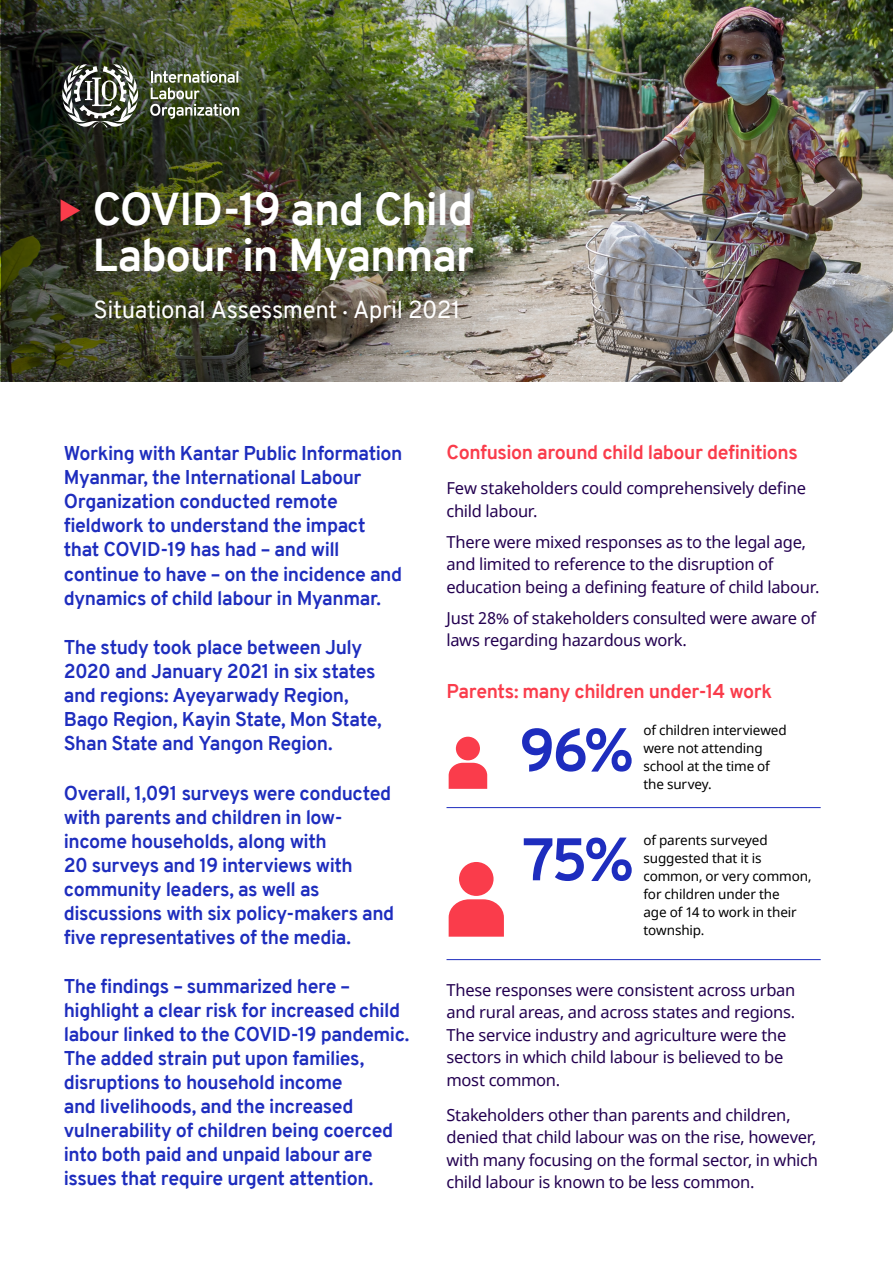
<style>
.page{position:relative;width:893px;height:1263px;background:#fff}
.page>*{position:absolute;margin:0;border:0;box-sizing:border-box;transform-origin:0 0}
.Factsheet_-Number_xx{font:700 60px "Overpass";color:#1e2dbe}
.Fact_sheet_A4-_Cover{font:700 45px "Overpass";letter-spacing:-.03em;color:#fff}
.Book_160x240_-_Cover{font:24px "Overpass";letter-spacing:-.015em;color:#fff}
.Fact_sheet_A4_-_head{font:700 19.5px/24px "Overpass";letter-spacing:-.02em;color:#1e2dbe}
.Fact_sheet_A4_-_head-2{font:700 19.5px "Overpass";letter-spacing:-.025em;color:#fa3c4b}
.Fact_sheet_A4_-_Body{font:16.5px/22.5px "Noto Sans";letter-spacing:-.015em;color:#230050}
.Fact_sheet_A4_-_Body-2{font:13.5px/18px "Noto Sans";letter-spacing:-.005em;color:#000}
</style>
<div class="page">
<img style="left:0;top:0;width:893px;height:382px">
<img style="left:1px;top:0;width:701px;height:382px">
<svg style="left:150px;top:71px;width:89px;height:48px;background:#6e785d"></svg>
<svg style="left:449px;top:737px;width:38px;height:52px"></svg>
<svg style="left:449px;top:862px;width:55px;height:75px"></svg>
<hr style="left:446px;top:807px;width:375px;height:1px;background:#1e2dbe">
<hr style="left:446px;top:959px;width:375px;height:1px;background:#1e2dbe">
<svg style="left:60px;top:64px;width:80px;height:64px"></svg>
<svg style="left:61px;top:198px;width:19px;height:23px"></svg>
<p class="Fact_sheet_A4-_Cover" style="left:92px;top:177px;width:382px">COVID-19 and Child</p>
<p class="Fact_sheet_A4-_Cover" style="left:92px;top:223px;width:383px">Labour in Myanmar</p>
<p class="Book_160x240_-_Cover" style="left:94px;top:293px;width:368px">Situational Assessment . April 2021</p>
<p class="Fact_sheet_A4_-_head" style="left:64px;top:442px;width:340px">Working with Kantar Public Information Myanmar, the International Labour Organization conducted remote fieldwork to understand the impact that COVID-19 has had – and will continue to have – on the incidence and dynamics of child labour in Myanmar.</p>
<p class="Fact_sheet_A4_-_head" style="left:64px;top:635px;width:319px">The study took place between July 2020 and January 2021 in six states and regions: Ayeyarwady Region, Bago Region, Kayin State, Mon State, Shan State and Yangon Region.</p>
<p class="Fact_sheet_A4_-_head" style="left:64px;top:781px;width:332px">Overall, 1,091 surveys were conducted with parents and children in low&shy;income households, along with<br>20 surveys and 19 interviews with community leaders, as well as discussions with six policy-makers and five representatives of the media.</p>
<p class="Fact_sheet_A4_-_head" style="left:64px;top:974px;width:347px">The findings – summarized here – highlight a clear risk for increased child labour linked to the COVID-19 pandemic.<br>The added strain put upon families, disruptions to household income<br>and livelihoods, and the increased vulnerability of children being coerced into both paid and unpaid labour are issues that require urgent attention.</p>
<p class="Fact_sheet_A4_-_head-2" style="left:446px;top:438px;width:353px">Confusion around child labour definitions</p>
<p class="Fact_sheet_A4_-_Body" style="left:446px;top:478px;width:361px">Few stakeholders could comprehensively define child labour.</p>
<p class="Fact_sheet_A4_-_Body" style="left:446px;top:531px;width:374px">There were mixed responses as to the legal age, and limited to reference to the disruption of education being a defining feature of child labour.</p>
<p class="Fact_sheet_A4_-_Body" style="left:446px;top:607px;width:371px">Just 28% of stakeholders consulted were aware of laws regarding hazardous work.</p>
<p class="Fact_sheet_A4_-_head-2" style="left:446px;top:677px;width:327px">Parents: many children under-14 work</p>
<p class="Factsheet_-Number_xx" style="left:519px;top:707px;width:117px">96%</p>
<p class="Fact_sheet_A4_-_Body-2" style="left:643px;top:722px;width:145px">of children interviewed were not attending school at the time of the survey.</p>
<p class="Factsheet_-Number_xx" style="left:522px;top:816px;width:113px">75%</p>
<p class="Fact_sheet_A4_-_Body-2" style="left:643px;top:832px;width:170px">of parents surveyed suggested that it is common, or very common, for children under the<br>age of 14 to work in their township.</p>
<p class="Fact_sheet_A4_-_Body" style="left:446px;top:979px;width:350px">These responses were consistent across urban and rural areas, and across states and regions.<br>The service industry and agriculture were the sectors in which child labour is believed to be most common.</p>
<p class="Fact_sheet_A4_-_Body" style="left:446px;top:1104px;width:373px">Stakeholders other than parents and children, denied that child labour was on the rise, however, with many focusing on the formal sector, in which child labour is known to be less common.</p>
</div>
